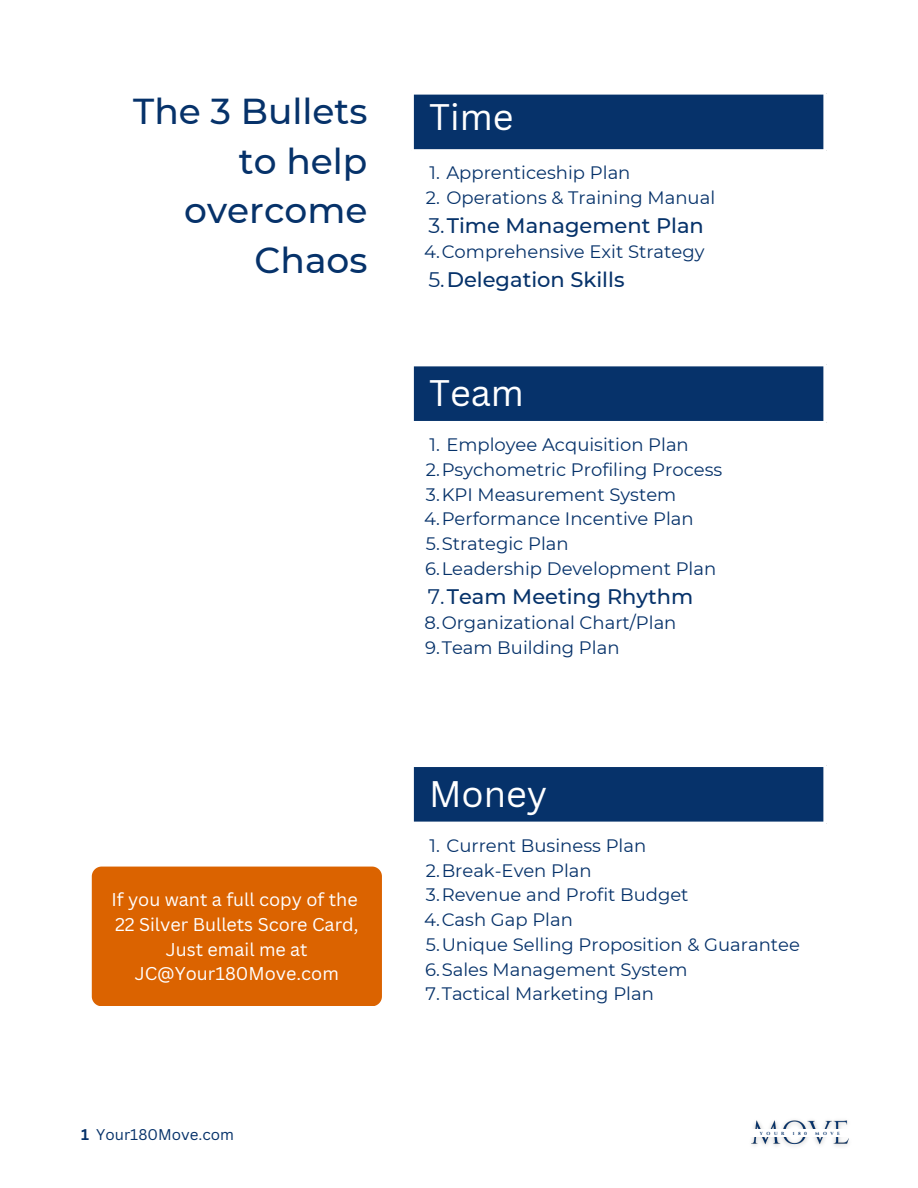
<style>
.page{position:relative;width:918px;height:1188px;background:#fff}
.page>*{position:absolute;margin:0;border:0;box-sizing:border-box;transform-origin:0 0}
.t1{font:500 36px/49.5px "Montserrat";color:#06326a;text-align:right}
.t2{font:36px "Canva Sans";color:#fff}
.t3{font:500 21px "Montserrat";color:#06326a}
.t4{font:18px "Montserrat";color:#06326a}
.t5{font:18px/24.8px "Canva Sans";color:#fff;text-align:center}
.t6{font:15.15px "Canva Sans";color:#06326a}
.t7{font:700 4.5px "Cinzel";letter-spacing:.8em;color:#06326a}
.s1{font-weight:400}
.s2{font-weight:700}
</style>
<div class="page">
<div style="left:412px;top:93px;width:413px;height:58px;background:#06326a"></div>
<hr style="left:411px;top:95px;width:3px;height:54px;background:#fff">
<hr style="left:823px;top:95px;width:3px;height:54px;background:#fff">
<hr style="left:411px;top:92px;width:415px;height:3px;background:#fff">
<hr style="left:411px;top:149px;width:415px;height:3px;background:#fff">
<div style="left:412px;top:365px;width:413px;height:58px;background:#06326a"></div>
<hr style="left:411px;top:366px;width:3px;height:55px;background:#fff">
<hr style="left:823px;top:366px;width:3px;height:55px;background:#fff">
<hr style="left:411px;top:364px;width:415px;height:2px;background:#fff">
<hr style="left:411px;top:421px;width:415px;height:3px;background:#fff">
<div style="left:412px;top:765px;width:413px;height:58px;background:#06326a"></div>
<hr style="left:411px;top:767px;width:3px;height:55px;background:#fff">
<hr style="left:823px;top:767px;width:3px;height:55px;background:#fff">
<hr style="left:411px;top:764px;width:415px;height:3px;background:#fff">
<hr style="left:411px;top:822px;width:415px;height:2px;background:#fff">
<div style="left:92px;top:867px;width:290px;height:139px;background:#db6300"></div>
<img style="left:751px;top:1120px;width:98px;height:27px">
<div style="left:749px;top:1130px;width:102px;height:7px;background:#fff"></div>
<p class="t1" style="left:133px;top:87px;width:236px">The 3 Bullets to help overcome<br>Chaos</p>
<p class="t5" style="left:111px;top:887px;width:248px">If you want a full copy of the</p>
<p class="t5" style="left:115px;top:911px;width:245px">22 Silver Bullets Score Card,<br>Just email me at<br>JC@Your180Move.com</p>
<p class="t2" style="left:429px;top:91px;width:86px">Time</p>
<h1 class="t4" style="left:430px;top:161px;width:202px">1. Apprenticeship Plan</h1>
<h2 class="t4" style="left:426px;top:186px;width:291px">2. Operations &amp; Training Manual</h2>
<p class="t3" style="left:428px;top:213px;width:277px"><span class="s1">3.</span>Time Management Plan</p>
<p class="t4" style="left:424px;top:240px;width:282px">4.Comprehensive Exit Strategy</p>
<p class="t3" style="left:428px;top:267px;width:198px"><span class="s1">5.</span>Delegation Skills</p>
<p class="t2" style="left:429px;top:368px;width:96px">Team</p>
<h2 class="t4" style="left:430px;top:434px;width:261px">1. Employee Acquisition Plan</h2>
<p class="t4" style="left:426px;top:459px;width:298px">2.Psychometric Profiling Process</p>
<p class="t4" style="left:426px;top:483px;width:252px">3.KPI Measurement System</p>
<p class="t4" style="left:424px;top:508px;width:271px">4.Performance Incentive Plan</p>
<p class="t4" style="left:426px;top:533px;width:144px">5.Strategic Plan</p>
<p class="t4" style="left:425px;top:558px;width:293px">6.Leadership Development Plan</p>
<p class="t3" style="left:428px;top:584px;width:267px"><span class="s1">7.</span>Team Meeting Rhythm</p>
<p class="t4" style="left:425px;top:612px;width:253px">8.Organizational Chart/Plan</p>
<p class="t4" style="left:425px;top:636px;width:196px">9.Team Building Plan</p>
<p class="t2" style="left:429px;top:768px;width:120px">Money</p>
<p class="t4" style="left:430px;top:834px;width:218px">1. Current Business Plan</p>
<p class="t4" style="left:426px;top:859px;width:167px">2.Break-Even Plan</p>
<p class="t4" style="left:426px;top:884px;width:264px">3.Revenue and Profit Budget</p>
<h2 class="t4" style="left:424px;top:909px;width:150px">4.Cash Gap Plan</h2>
<p class="t4" style="left:426px;top:933px;width:376px">5.Unique Selling Proposition &amp; Guarantee</p>
<p class="t4" style="left:425px;top:958px;width:264px">6.Sales Management System</p>
<p class="t4" style="left:425px;top:983px;width:230px">7.Tactical Marketing Plan</p>
<p class="t6" style="left:81px;top:1124px;width:154px"><span class="s2">1</span> Your180Move.com</p>
<p class="t7" style="left:760px;top:1130px;width:26px">YOUR</p>
<p class="t7" style="left:793px;top:1130px;width:16px">180</p>
<p class="t7" style="left:815px;top:1130px;width:26px">MOVE</p>
</div>
